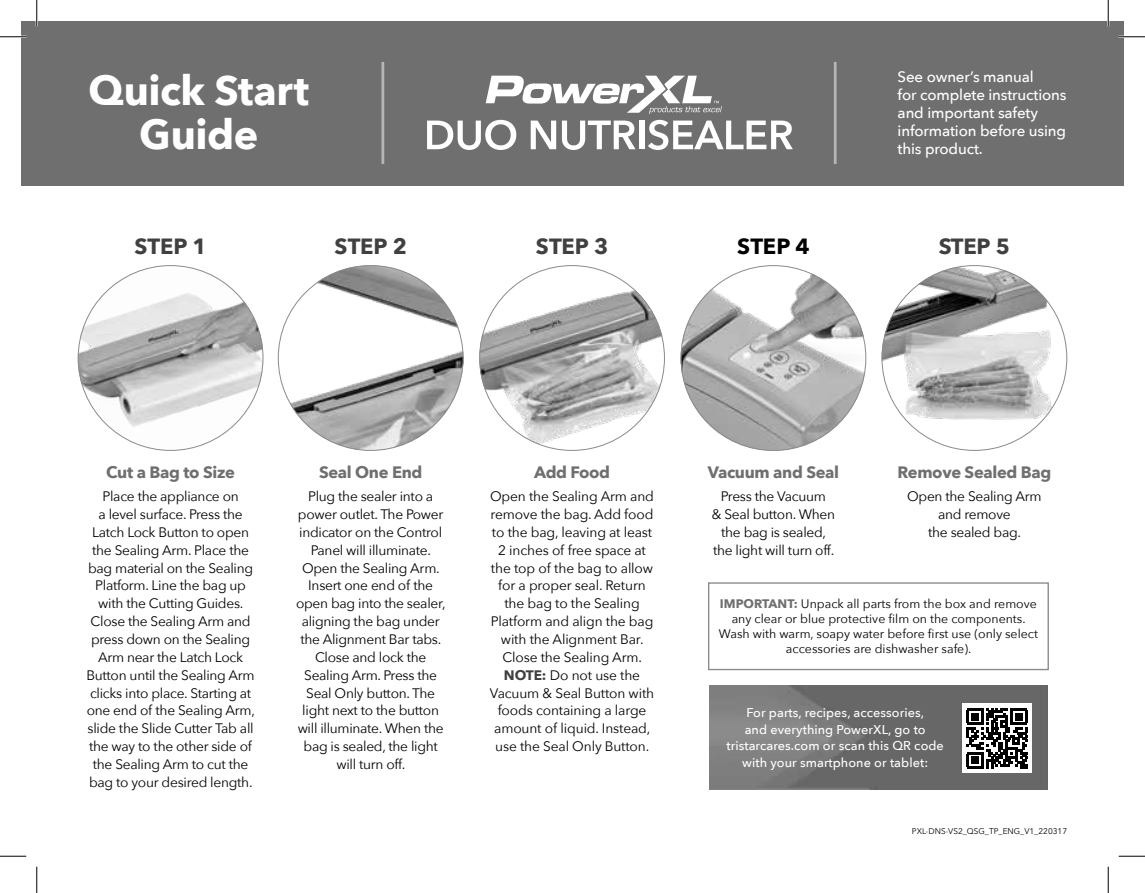
<style>
.page{position:relative;width:1145px;height:893px;background:#fff}
.page>*{position:absolute;margin:0;border:0;box-sizing:border-box;transform-origin:0 0}
.t1{font:700 41.12px/43.8px "Avenir Next";letter-spacing:-.01em;color:#fff;text-align:center}
.t2{font:700 22.05px "Avenir Next";letter-spacing:-.005em;color:#404040}
.t3{font:700 22.05px "Avenir Next";color:#000}
.t4{font:700 16.45px "Avenir Next";letter-spacing:-.02em;color:#6f6f6f}
.t5{font:500 15.05px/18.2px "Avenir Next";letter-spacing:-.01em;color:#fff}
.t6{font:13.65px/17.8px "Avenir Next";letter-spacing:-.02em;color:#000;text-align:center}
.t7{font:500 12.78px/16.4px "Avenir Next";letter-spacing:.005em;color:#fff;text-align:center}
.t8{font:12.42px/15px "Avenir Next";color:#000;text-align:center}
.t9{font:8.22px "Avenir Next";color:#000}
.s1{font-weight:700;color:#404040}
.s2{font-weight:700;color:#6f6f6f}
</style>
<div class="page">
<div style="left:21px;top:21px;width:1103px;height:164px;background:#6f6f6f"></div>
<div style="left:708px;top:582px;width:340px;height:88px;border:1px solid #8b8b8b"></div>
<hr style="left:833px;top:62px;width:3px;height:102px;background:#fff">
<hr style="left:381px;top:62px;width:3px;height:102px;background:#fff">
<img style="left:78px;top:265px;width:185px;height:186px;border-radius:93px">
<img style="left:680px;top:265px;width:186px;height:186px;border-radius:93px">
<img style="left:278px;top:265px;width:185px;height:186px;border-radius:93px">
<img style="left:479px;top:265px;width:186px;height:186px;border-radius:93px">
<img style="left:881px;top:265px;width:186px;height:186px;border-radius:93px">
<svg style="left:427px;top:120px;width:89px;height:30px"></svg>
<svg style="left:530px;top:121px;width:26px;height:28px"></svg>
<svg style="left:562px;top:121px;width:73px;height:29px"></svg>
<div style="left:639px;top:121px;width:5px;height:28px;background:#fff"></div>
<svg style="left:648px;top:120px;width:145px;height:30px"></svg>
<svg style="left:485px;top:76px;width:237px;height:38px"></svg>
<img style="left:709px;top:685px;width:338px;height:104px">
<div style="left:962px;top:703px;width:69px;height:70px;background:#fff"></div>
<svg style="left:966px;top:708px;width:61px;height:60px"></svg>
<div style="left:971px;top:756px;width:7px;height:8px;background:#000"></div>
<hr style="left:0;top:36px;width:26px;height:2px;background:#fff">
<hr style="left:1118px;top:36px;width:26px;height:2px;background:#fff">
<hr style="left:36px;top:0;width:2px;height:26px;background:#fff">
<hr style="left:1107px;top:0;width:2px;height:26px;background:#fff">
<svg style="left:0;top:36px;width:26px;height:1px"></svg>
<svg style="left:1118px;top:36px;width:26px;height:1px"></svg>
<svg style="left:0;top:855px;width:26px;height:1px"></svg>
<svg style="left:1118px;top:855px;width:26px;height:1px"></svg>
<svg style="left:36px;top:0;width:1px;height:26px"></svg>
<svg style="left:36px;top:866px;width:1px;height:26px"></svg>
<svg style="left:1107px;top:0;width:1px;height:26px"></svg>
<svg style="left:1107px;top:866px;width:1px;height:26px"></svg>
<h1 class="t1" style="left:88px;top:68px;width:222px">Quick Start<br>Guide</h1>
<p class="t5" style="left:897px;top:67px;width:170px">See owner’s manual<br>for complete instructions and important safety information before using this product.</p>
<h2 class="t2" style="left:134px;top:227px;width:74px">STEP 1</h2>
<h2 class="t2" style="left:334px;top:227px;width:74px">STEP 2</h2>
<h2 class="t2" style="left:536px;top:227px;width:74px">STEP 3</h2>
<h2 class="t3" style="left:737px;top:227px;width:74px">STEP 4</h2>
<h2 class="t2" style="left:938px;top:227px;width:73px">STEP 5</h2>
<p class="t4" style="left:106px;top:458px;width:130px">Cut a Bag to Size</p>
<p class="t6" style="left:86px;top:487px;width:170px">Place the appliance on<br>a level surface. Press the<br>Latch Lock Button to open the Sealing Arm. Place the bag material on the Sealing<br>Platform. Line the bag up with the Cutting Guides.<br>Close the Sealing Arm and press down on the Sealing<br>Arm near the Latch Lock<br>Button until the Sealing Arm clicks into place. Starting at one end of the Sealing Arm, slide the Slide Cutter Tab all the way to the other side of the Sealing Arm to cut the bag to your desired length.</p>
<p class="t4" style="left:319px;top:458px;width:105px">Seal One End</p>
<p class="t4" style="left:707px;top:458px;width:133px">Vacuum and Seal</p>
<p class="t4" style="left:534px;top:458px;width:77px">Add Food</p>
<p class="t4" style="left:897px;top:458px;width:155px">Remove Sealed Bag</p>
<p class="t6" style="left:296px;top:487px;width:151px">Plug the sealer into a power outlet. The Power indicator on the Control<br>Panel will illuminate.<br>Open the Sealing Arm.<br>Insert one end of the open bag into the sealer, aligning the bag under the Alignment Bar tabs.<br>Close and lock the<br>Sealing Arm. Press the<br>Seal Only button. The light next to the button will illuminate. When the bag is sealed, the light will turn off.</p>
<p class="t6" style="left:490px;top:487px;width:166px">Open the Sealing Arm and remove the bag. Add food to the bag, leaving at least<br>2 inches of free space at the top of the bag to allow for a proper seal. Return the bag to the Sealing<br>Platform and align the bag with the Alignment Bar.<br>Close the Sealing Arm.<br><span class="s1">NOTE:</span> Do not use the<br>Vacuum &amp; Seal Button with foods containing a large amount of liquid. Instead, use the Seal Only Button.</p>
<p class="t6" style="left:712px;top:487px;width:125px">Press the Vacuum<br>&amp; Seal button. When the bag is sealed, the light will turn off.</p>
<p class="t6" style="left:907px;top:487px;width:136px">Open the Sealing Arm and remove<br>the sealed bag.</p>
<p class="t8" style="left:719px;top:595px;width:320px"><span class="s2">IMPORTANT:</span> Unpack all parts from the box and remove any clear or blue protective film on the components.<br>Wash with warm, soapy water before first use (only select accessories are dishwasher safe).</p>
<p class="t7" style="left:726px;top:704px;width:219px">For parts, recipes, accessories,<br>and everything PowerXL, go to tristarcares.com or scan this QR code with your smartphone or tablet:</p>
<p class="t9" style="left:912px;top:824px;width:157px">PXL-DNS-VS2_QSG_TP_ENG_V1_220317</p>
</div>
